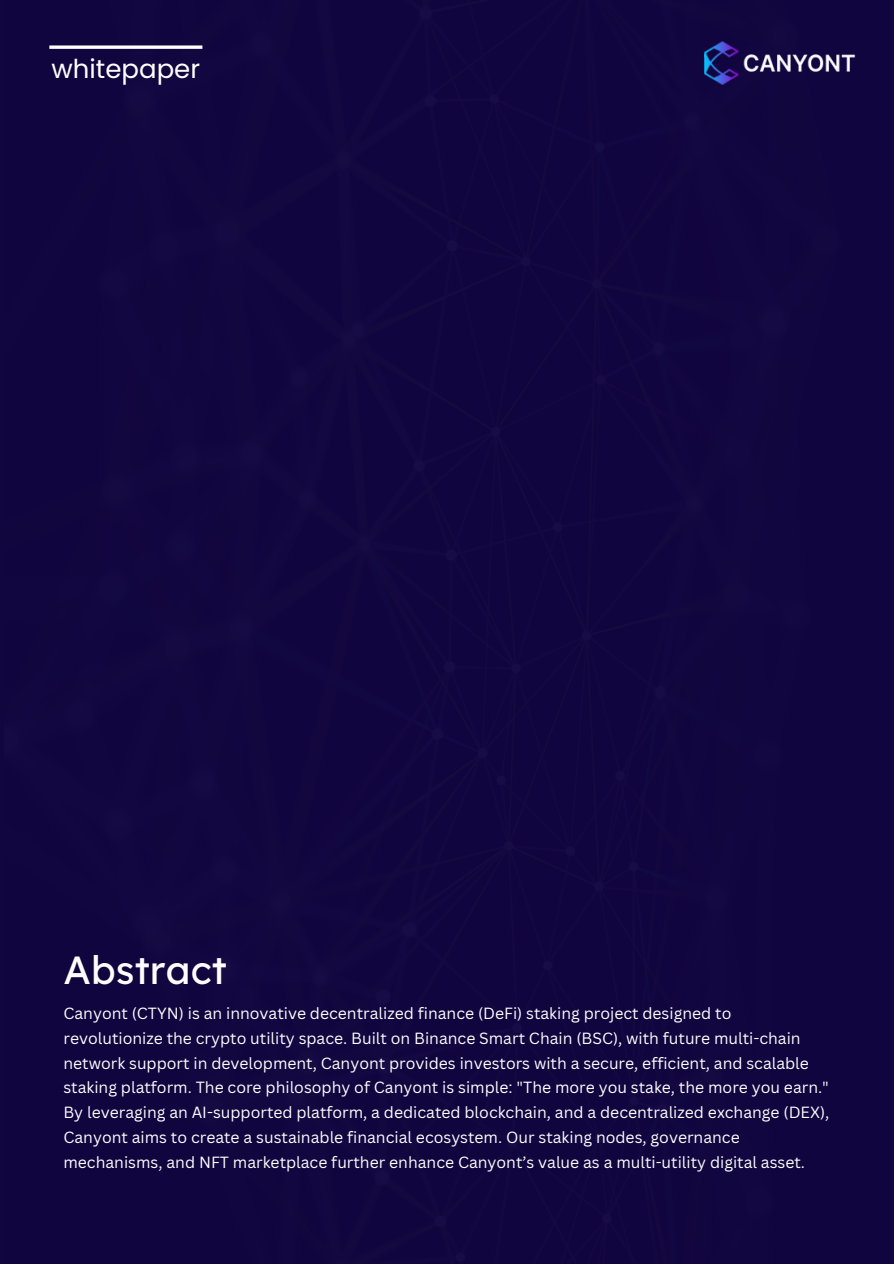
<style>
.page{position:relative;width:894px;height:1264px;background:#fff}
.page>*{position:absolute;margin:0;border:0;box-sizing:border-box;transform-origin:0 0}
.t1{font:39.15px "Lexend Deca";letter-spacing:.005em;color:#fefefe}
.t2{font:25.95px "Poppins";color:#fff}
.t3{font:15.75px/24.8px "Canva Sans";color:#fefefe}
</style>
<div class="page">
<div style="left:4px;top:0;width:884px;height:1263px;background:#11053f"></div>
<svg style="left:49px;top:45px;width:153px;height:4px"></svg>
<img style="left:704px;top:42px;width:162px;height:43px">
<p class="t2" style="left:52px;top:51px;width:150px">whitepaper</p>
<p class="t1" style="left:63px;top:944px;width:165px">Abstract</p>
<p class="t3" style="left:63px;top:1000px;width:766px">Canyont (CTYN) is an innovative decentralized finance (DeFi) staking project designed to revolutionize the crypto utility space. Built on Binance Smart Chain (BSC), with future multi-chain network support in development, Canyont provides investors with a secure, efficient, and scalable staking platform. The core philosophy of Canyont is simple: "The more you stake, the more you earn."</p>
<h2 class="t3" style="left:63px;top:1099px;width:767px">By leveraging an AI-supported platform, a dedicated blockchain, and a decentralized exchange (DEX),<br>Canyont aims to create a sustainable financial ecosystem. Our staking nodes, governance mechanisms, and NFT marketplace further enhance Canyont’s value as a multi-utility digital asset.</h2>
</div>
